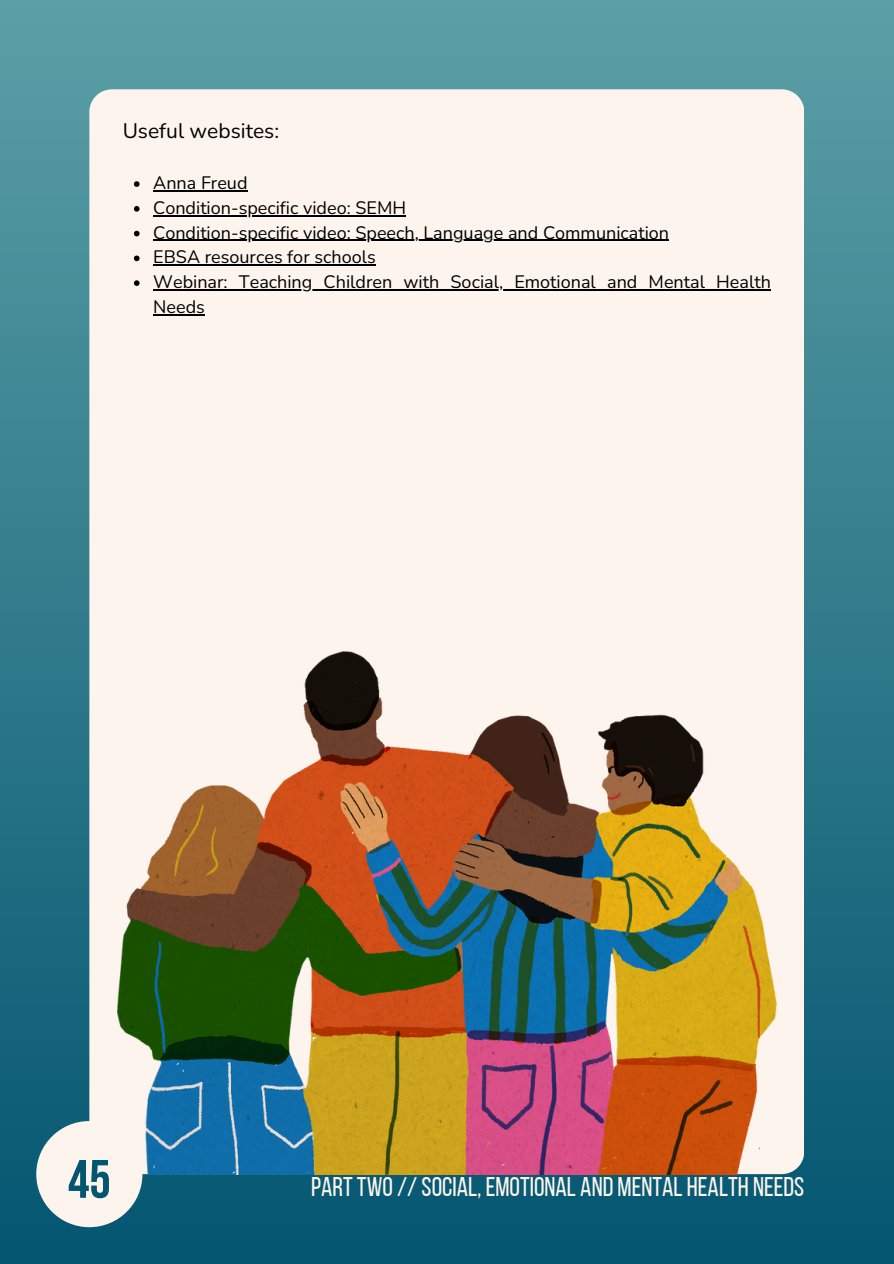
<style>
.page{position:relative;width:894px;height:1264px;background:#fff}
.page>*{position:absolute;margin:0;border:0;box-sizing:border-box;transform-origin:0 0}
.t1{font:700 54px "Bebas Neue";color:#035570}
.t2{font:27px "Bebas Neue";color:#fdf5ed}
.t3{font:21px "Nunito";color:#000}
.t4{font:18px/24.8px "Nunito";color:#000}
</style>
<div class="page">
<div style="left:0;top:0;width:893px;height:1263px;background:linear-gradient(to bottom,#5c9fa6,#045670)"></div>
<div style="left:89px;top:89px;width:715px;height:1085px;background:#fdf5ed;border-radius:22px"></div>
<div style="left:36px;top:1120px;width:106px;height:107px;background:#fdf5ed;border-radius:50%"></div>
<img style="left:117px;top:651px;width:658px;height:523px">
<svg style="left:134px;top:181px;width:5px;height:6px"></svg>
<hr style="left:153px;top:190px;width:94px;height:1px;background:#000">
<svg style="left:134px;top:206px;width:5px;height:6px"></svg>
<hr style="left:153px;top:215px;width:253px;height:1px;background:#000">
<svg style="left:134px;top:231px;width:5px;height:5px"></svg>
<hr style="left:153px;top:240px;width:516px;height:1px;background:#000">
<svg style="left:134px;top:255px;width:5px;height:6px"></svg>
<hr style="left:153px;top:264px;width:222px;height:2px;background:#000">
<svg style="left:134px;top:280px;width:5px;height:6px"></svg>
<hr style="left:153px;top:289px;width:617px;height:1px;background:#000">
<hr style="left:153px;top:314px;width:52px;height:1px;background:#000">
<p class="t3" style="left:123px;top:117px;width:158px">Useful websites:</p>
<p class="t4" style="left:153px;top:171px;width:96px">Anna Freud</p>
<p class="t4" style="left:153px;top:195px;width:254px">Condition-specific video: SEMH</p>
<p class="t4" style="left:153px;top:220px;width:517px">Condition-specific video: Speech, Language and Communication</p>
<p class="t4" style="left:153px;top:245px;width:224px">EBSA resources for schools</p>
<p class="t4" style="left:153px;top:270px;width:619px">Webinar: Teaching Children with Social, Emotional and Mental Health<br>Needs</p>
<h2 class="t1" style="left:68px;top:1157px;width:44px">45</h2>
<h1 class="t2" style="left:311px;top:1175px;width:494px">PARTTWO//SOCIAL, EMOTIONAL AND MENTAL HEALTH NEEDS</h1>
</div>
